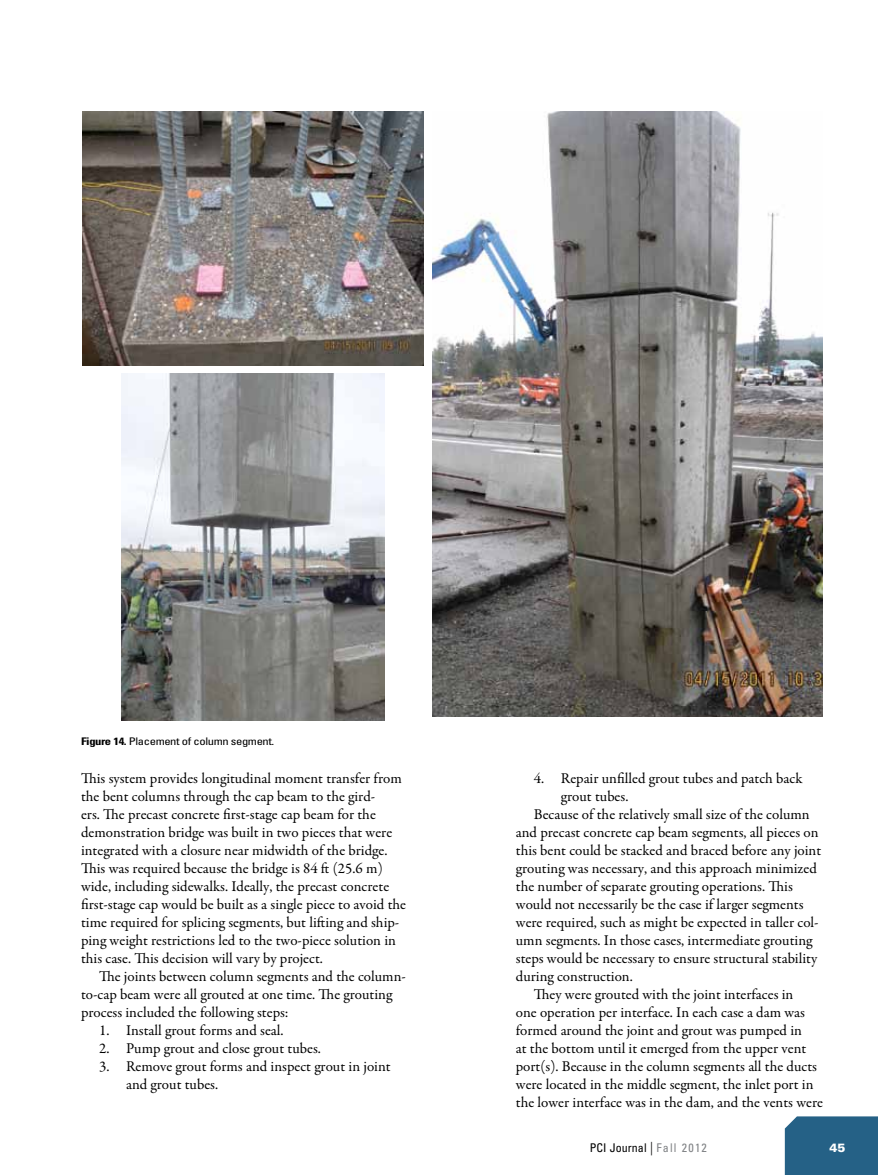
<style>
.page{position:relative;width:878px;height:1175px;background:#fff}
.page>*{position:absolute;margin:0;border:0;box-sizing:border-box;transform-origin:0 0}
.t1{font:15px/18px "Garamond Premr Pro";color:#000}
.t2{font:condensed 12px "Univers LT Std";letter-spacing:.005em;color:#000}
.t3{font:900 12px "Univers LT Std";color:#fff}
.t4{font:condensed 10.5px "Univers LT Std";letter-spacing:-.03em;color:#000;scale:1.2 1}
.s1{font-weight:700}
.s2{font-weight:300;font-size:13.5px}
.s3{color:#808285}
</style>
<div class="page">
<div style="left:784px;top:1116px;width:94px;height:58px;background:#256186"></div>
<img style="left:83px;top:111px;width:340px;height:255px">
<img style="left:121px;top:373px;width:263px;height:347px">
<img style="left:432px;top:111px;width:390px;height:606px">
<p class="t4" style="left:81px;top:735px;width:163px"><span class="s1">Figure 14.</span> Placement of column segment.</p>
<p class="t1" style="left:81px;top:770px;width:326px">This system provides longitudinal moment transfer from the bent columns through the cap beam to the gird-<br>ers. The precast concrete first-stage cap beam for the demonstration bridge was built in two pieces that were integrated with a closure near midwidth of the bridge.<br>This was required because the bridge is 84 ft (25.6 m) wide, including sidewalks. Ideally, the precast concrete first-stage cap would be built as a single piece to avoid the time required for splicing segments, but lifting and ship&shy;ping weight restrictions led to the two-piece solution in this case. This decision will vary by project.</p>
<p class="t1" style="left:81px;top:968px;width:326px;text-indent:18px">The joints between column segments and the column&shy;to-cap beam were all grouted at one time. The grouting process included the following steps:</p>
<p class="t1" style="left:99px;top:1022px;width:186px">1. Install grout forms and seal.</p>
<p class="t1" style="left:99px;top:1040px;width:223px">2. Pump grout and close grout tubes.</p>
<p class="t1" style="left:126px;top:1058px;width:266px;text-indent:-27px">3. Remove grout forms and inspect grout in joint and grout tubes.</p>
<p class="t1" style="left:534px;top:770px;width:270px">4. Repair unfilled grout tubes and patch back</p>
<p class="t1" style="left:561px;top:788px;width:69px">grout tubes.</p>
<p class="t1" style="left:534px;top:806px;width:277px">Because of the relatively small size of the column</p>
<p class="t1" style="left:516px;top:824px;width:304px">and precast concrete cap beam segments, all pieces on</p>
<p class="t1" style="left:516px;top:842px;width:307px">this bent could be stacked and braced before any joint</p>
<p class="t1" style="left:516px;top:860px;width:302px">grouting was necessary, and this approach minimized</p>
<p class="t1" style="left:516px;top:878px;width:278px">the number of separate grouting operations. This</p>
<p class="t1" style="left:516px;top:896px;width:289px">would not necessarily be the case if larger segments</p>
<p class="t1" style="left:516px;top:914px;width:304px">were required, such as might be expected in taller col-</p>
<p class="t1" style="left:516px;top:932px;width:298px">umn segments. In those cases, intermediate grouting</p>
<p class="t1" style="left:516px;top:950px;width:303px">steps would be necessary to ensure structural stability</p>
<p class="t1" style="left:516px;top:968px;width:118px">during construction.</p>
<p class="t1" style="left:534px;top:986px;width:261px">They were grouted with the joint interfaces in</p>
<p class="t1" style="left:516px;top:1004px;width:291px">one operation per interface. In each case a dam was</p>
<p class="t1" style="left:516px;top:1022px;width:287px">formed around the joint and grout was pumped in</p>
<p class="t1" style="left:516px;top:1040px;width:292px">at the bottom until it emerged from the upper vent</p>
<p class="t1" style="left:516px;top:1058px;width:303px">port(s). Because in the column segments all the ducts</p>
<p class="t1" style="left:516px;top:1076px;width:299px">were located in the middle segment, the inlet port in</p>
<p class="t1" style="left:516px;top:1094px;width:309px">the lower interface was in the dam, and the vents were</p>
<p class="t2" style="left:589px;top:1140px;width:119px">PCI Journal <span class="s2">|</span> <span class="s3">Fall 2012</span></p>
<p class="t3" style="left:829px;top:1140px;width:18px">45</p>
</div>
